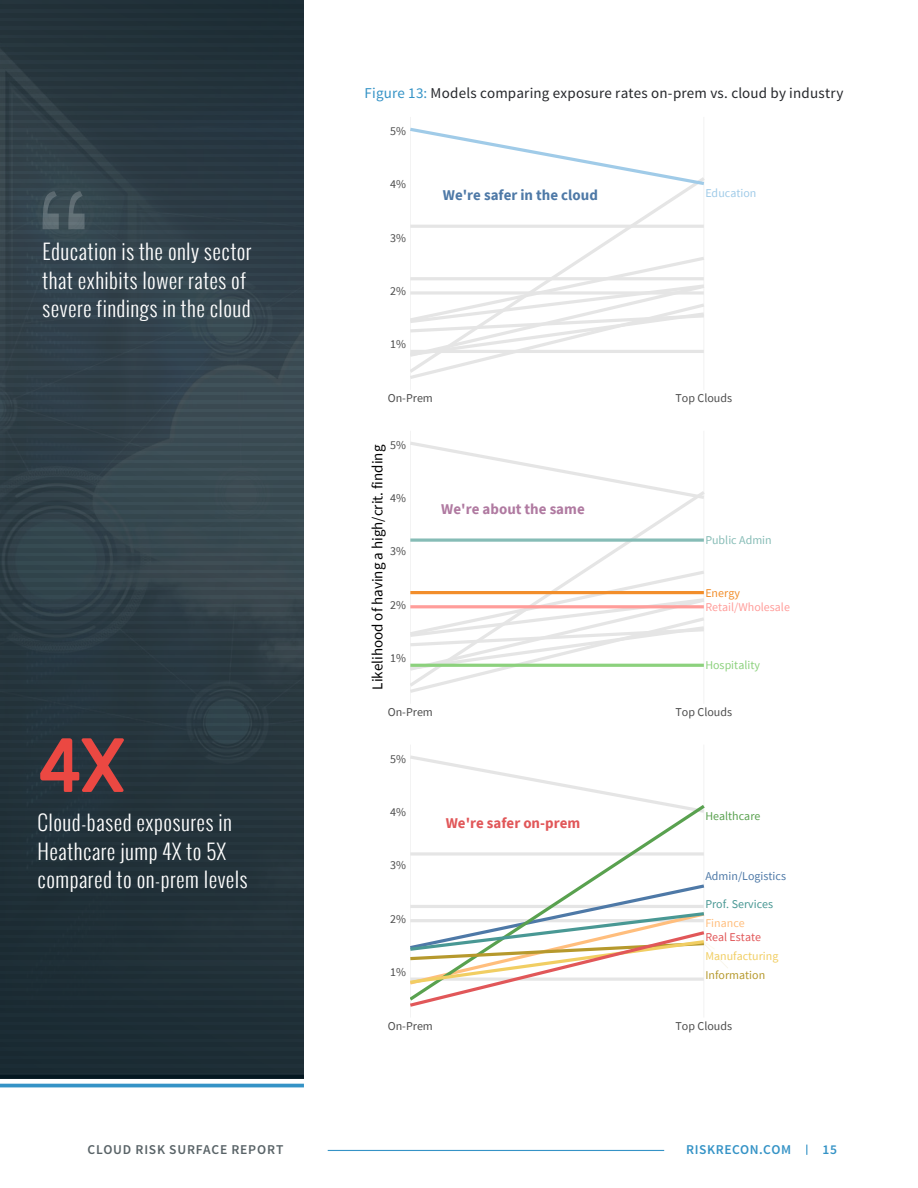
<style>
.page{position:relative;width:918px;height:1188px;background:#fff}
.page>*{position:absolute;margin:0;border:0;box-sizing:border-box;transform-origin:0 0}
.t1{font:700 75px "Miriam Libre";color:#eb4842}
.t2{font:300 21px/28.5px "Oswald";letter-spacing:.02em;color:#fff}
.t3{font:15px "Source Sans Pro";letter-spacing:.015em;color:#25272b}
.t4{font:15px "Source Sans Pro";color:#000}
.t5{font:700 15px "Source Sans Pro";letter-spacing:.005em;color:#4e79a7}
.t6{font:700 15px "Source Sans Pro";letter-spacing:.005em;color:#b07aa1}
.t7{font:700 15px "Source Sans Pro";letter-spacing:.005em;color:#e15759}
.t8{font:600 13.5px "Source Sans Pro";letter-spacing:.06em;color:#596367}
.t9{font:600 13.5px "Source Sans Pro";letter-spacing:.04em;color:#3593c6}
.t10{font:12px "Source Sans Pro";color:#4d4d4d}
.t11{font:12px "Source Sans Pro";color:#ff9d9a}
.t12{font:12px "Source Sans Pro";color:#4e79a7}
.t13{font:12px "Source Sans Pro";color:#f1ce63}
.t14{font:12px "Source Sans Pro";color:#499894}
.t15{font:12px "Source Sans Pro";color:#8cd17d}
.t16{font:12px "Source Sans Pro";letter-spacing:.005em;color:#86bcb6}
.t17{font:12px "Source Sans Pro";color:#b6992d}
.t18{font:12px "Source Sans Pro";color:#59a14f}
.t19{font:12px "Source Sans Pro";color:#e15759}
.t20{font:12px "Source Sans Pro";color:#a0cbe8}
.t21{font:12px "Source Sans Pro";color:#ffbe7d}
.t22{font:12px "Source Sans Pro";color:#f28e2b}
.s1{color:#3593c6}
</style>
<div class="page">
<hr style="left:328px;top:1150px;width:336px;height:1px;background:#3593c6">
<svg style="left:0;top:477px;width:304px;height:598px;background:#27373f"></svg>
<svg style="left:0;top:0;width:304px;height:477px;background:#2e3e47"></svg>
<hr style="left:0;top:1084px;width:304px;height:3px;background:#3593c6">
<hr style="left:0;top:1075px;width:304px;height:3px;background:#051821">
<hr style="left:410px;top:117px;width:1px;height:273px;background:#f2f2f2">
<hr style="left:704px;top:117px;width:1px;height:273px;background:#f2f2f2">
<svg style="left:584px;top:185px;width:120px;height:71px"></svg>
<hr style="left:410px;top:225px;width:294px;height:3px;background:#e5e5e5">
<svg style="left:410px;top:256px;width:294px;height:123px"></svg>
<hr style="left:410px;top:291px;width:294px;height:4px;background:#e5e5e5">
<svg style="left:410px;top:128px;width:294px;height:57px"></svg>
<hr style="left:410px;top:431px;width:1px;height:273px;background:#f2f2f2">
<hr style="left:704px;top:431px;width:1px;height:273px;background:#f2f2f2">
<svg style="left:411px;top:442px;width:260px;height:48px"></svg>
<svg style="left:585px;top:490px;width:119px;height:79px"></svg>
<svg style="left:410px;top:569px;width:294px;height:124px"></svg>
<hr style="left:410px;top:591px;width:294px;height:3px;background:#f28e2b">
<hr style="left:410px;top:664px;width:294px;height:3px;background:#8cd17d">
<svg style="left:410px;top:538px;width:294px;height:4px"></svg>
<hr style="left:410px;top:605px;width:294px;height:3px;background:#ff9d9a">
<hr style="left:410px;top:745px;width:1px;height:273px;background:#f2f2f2">
<hr style="left:704px;top:745px;width:1px;height:273px;background:#f2f2f2">
<svg style="left:411px;top:755px;width:266px;height:50px"></svg>
<svg style="left:411px;top:805px;width:294px;height:79px"></svg>
<svg style="left:410px;top:884px;width:318px;height:123px"></svg>
<svg style="left:43px;top:191px;width:42px;height:38px;background:#4b5a61"></svg>
<p class="t3" style="left:364px;top:83px;width:480px"><span class="s1">Figure 13:</span> Models comparing exposure rates on-prem vs. cloud by industry</p>
<p class="t2" style="left:43px;top:237px;width:210px">Education is the only sector that exhibits lower rates of severe findings in the cloud</p>
<h1 class="t1" style="left:38px;top:719px;width:91px">4X</h1>
<p class="t2" style="left:38px;top:808px;width:211px">Cloud-based exposures in<br>Heathcare jump 4X to 5X compared to on-prem levels</p>
<p class="t10" style="left:390px;top:123px;width:17px">5%</p>
<p class="t10" style="left:390px;top:177px;width:17px">4%</p>
<p class="t10" style="left:390px;top:230px;width:17px">3%</p>
<p class="t10" style="left:390px;top:283px;width:17px">2%</p>
<p class="t10" style="left:390px;top:337px;width:17px">1%</p>
<p class="t5" style="left:443px;top:185px;width:157px">We're safer in the cloud</p>
<p class="t20" style="left:705px;top:186px;width:53px">Education</p>
<p class="t10" style="left:388px;top:390px;width:47px">On-Prem</p>
<p class="t10" style="left:676px;top:390px;width:58px">Top Clouds</p>
<p class="t10" style="left:390px;top:437px;width:17px">5%</p>
<p class="t4" style="left:368px;top:690px;width:246px;rotate:-90deg">Likelihood of having a high/crit. finding</p>
<p class="t10" style="left:390px;top:490px;width:17px">4%</p>
<p class="t10" style="left:390px;top:544px;width:17px">3%</p>
<p class="t10" style="left:390px;top:597px;width:17px">2%</p>
<p class="t10" style="left:390px;top:651px;width:17px">1%</p>
<p class="t6" style="left:441px;top:499px;width:145px">We're about the same</p>
<p class="t16" style="left:705px;top:532px;width:68px">Public Admin</p>
<p class="t22" style="left:705px;top:585px;width:36px">Energy</p>
<p class="t11" style="left:705px;top:599px;width:86px">Retail/Wholesale</p>
<p class="t15" style="left:705px;top:658px;width:56px">Hospitality</p>
<p class="t10" style="left:388px;top:704px;width:47px">On-Prem</p>
<p class="t10" style="left:676px;top:704px;width:58px">Top Clouds</p>
<p class="t10" style="left:390px;top:751px;width:17px">5%</p>
<p class="t10" style="left:390px;top:804px;width:17px">4%</p>
<p class="t10" style="left:390px;top:858px;width:17px">3%</p>
<p class="t10" style="left:390px;top:911px;width:17px">2%</p>
<p class="t10" style="left:390px;top:964px;width:17px">1%</p>
<p class="t7" style="left:446px;top:812px;width:136px">We're safer on-prem</p>
<p class="t18" style="left:705px;top:808px;width:57px">Healthcare</p>
<p class="t12" style="left:705px;top:868px;width:82px">Admin/Logistics</p>
<p class="t21" style="left:705px;top:915px;width:41px">Finance</p>
<p class="t14" style="left:705px;top:896px;width:69px">Prof. Services</p>
<p class="t19" style="left:705px;top:929px;width:57px">Real Estate</p>
<p class="t13" style="left:705px;top:948px;width:75px">Manufacturing</p>
<p class="t17" style="left:705px;top:967px;width:61px">Information</p>
<p class="t10" style="left:388px;top:1018px;width:47px">On-Prem</p>
<p class="t10" style="left:676px;top:1018px;width:58px">Top Clouds</p>
<p class="t8" style="left:87px;top:1141px;width:197px">CLOUD RISK SURFACE REPORT</p>
<p class="t9" style="left:686px;top:1141px;width:106px">RISKRECON.COM</p>
<p class="t9" style="left:823px;top:1141px;width:16px">15</p>
</div>
